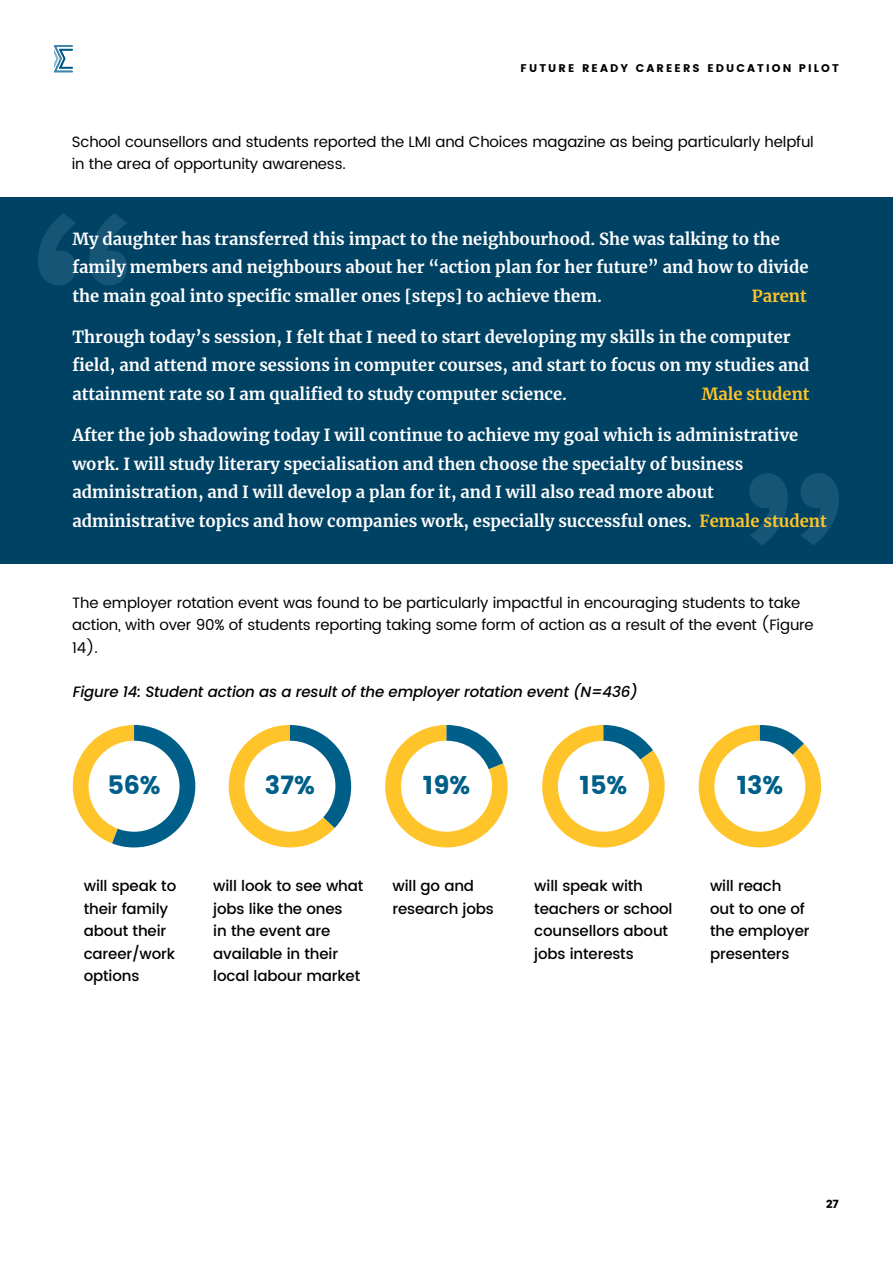
<style>
.page{position:relative;width:893px;height:1263px;background:#fff}
.page>*{position:absolute;margin:0;border:0;box-sizing:border-box;transform-origin:0 0}
.t1{font:700 25.5px "Poppins";letter-spacing:-.01em;color:#005f88}
.t2{font:700 16.5px/28.5px "Merriweather";color:#fff}
.t3{font:700 16.5px "Merriweather";color:#ffc429}
.t4{font:15px/22.5px "Poppins";letter-spacing:-.01em;color:#000}
.t5{font:500 15px/22.5px "Poppins";letter-spacing:-.01em;color:#000}
.t6{font:italic 500 15px "Poppins";letter-spacing:-.01em;color:#000}
.t7{font:700 11.4px "Poppins";color:#000}
.t8{font:700 11.1px "Poppins";letter-spacing:.19em;color:#000}
.s1{color:#ffc429}
</style>
<div class="page">
<div style="left:0;top:197px;width:893px;height:367px;background:#004264"></div>
<svg style="left:38px;top:213px;width:90px;height:72px"></svg>
<svg style="left:749px;top:473px;width:90px;height:72px"></svg>
<svg style="left:72px;top:725px;width:123px;height:122px"></svg>
<svg style="left:228px;top:725px;width:123px;height:123px"></svg>
<svg style="left:385px;top:725px;width:123px;height:123px"></svg>
<svg style="left:542px;top:725px;width:123px;height:123px"></svg>
<svg style="left:698px;top:725px;width:124px;height:123px"></svg>
<svg style="left:54px;top:45px;width:18px;height:27px"></svg>
<p class="t8" style="left:521px;top:62px;width:320px">FUTURE READY CAREERS EDUCATION PILOT</p>
<p class="t4" style="left:72px;top:131px;width:743px">School counsellors and students reported the LMI and Choices magazine as being particularly helpful in the area of opportunity awareness.</p>
<p class="t2" style="left:72px;top:224px;width:737px">My daughter has transferred this impact to the neighbourhood. She was talking to the family members and neighbours about her “action plan for her future” and how to divide the main goal into specific smaller ones [steps] to achieve them.</p>
<p class="t3" style="left:752px;top:284px;width:57px">Parent</p>
<p class="t2" style="left:72px;top:322px;width:738px">Through today’s session, I felt that I need to start developing my skills in the computer field, and attend more sessions in computer courses, and start to focus on my studies and attainment rate so I am qualified to study computer science.</p>
<p class="t3" style="left:702px;top:382px;width:109px">Male student</p>
<p class="t2" style="left:72px;top:420px;width:756px">After the job shadowing today I will continue to achieve my goal which is administrative work. I will study literary specialisation and then choose the specialty of business administration, and I will develop a plan for it, and I will also read more about administrative topics and how companies work, especially successful ones. <span class="s1">Female student</span></p>
<p class="t4" style="left:72px;top:592px;width:743px">The employer rotation event was found to be particularly impactful in encouraging students to take action, with over 90% of students reporting taking some form of action as a result of the event (Figure<br>14).</p>
<p class="t6" style="left:73px;top:683px;width:566px">Figure 14: Student action as a result of the employer rotation event (N=436)</p>
<h1 class="t1" style="left:108px;top:770px;width:55px">56%</h1>
<h1 class="t1" style="left:265px;top:770px;width:51px">37%</h1>
<h1 class="t1" style="left:423px;top:770px;width:49px">19%</h1>
<h1 class="t1" style="left:580px;top:770px;width:49px">15%</h1>
<h1 class="t1" style="left:737px;top:770px;width:48px">13%</h1>
<p class="t5" style="left:84px;top:875px;width:94px">will speak to their family about their career/work options</p>
<p class="t5" style="left:213px;top:875px;width:152px">will look to see what jobs like the ones<br>in the event are available in their local labour market</p>
<p class="t5" style="left:534px;top:875px;width:140px">will speak with teachers or school counsellors about jobs interests</p>
<p class="t5" style="left:710px;top:875px;width:101px">will reach out to one of the employer presenters</p>
<p class="t5" style="left:393px;top:875px;width:103px">will go and research jobs</p>
<p class="t7" style="left:826px;top:1197px;width:14px">27</p>
</div>
